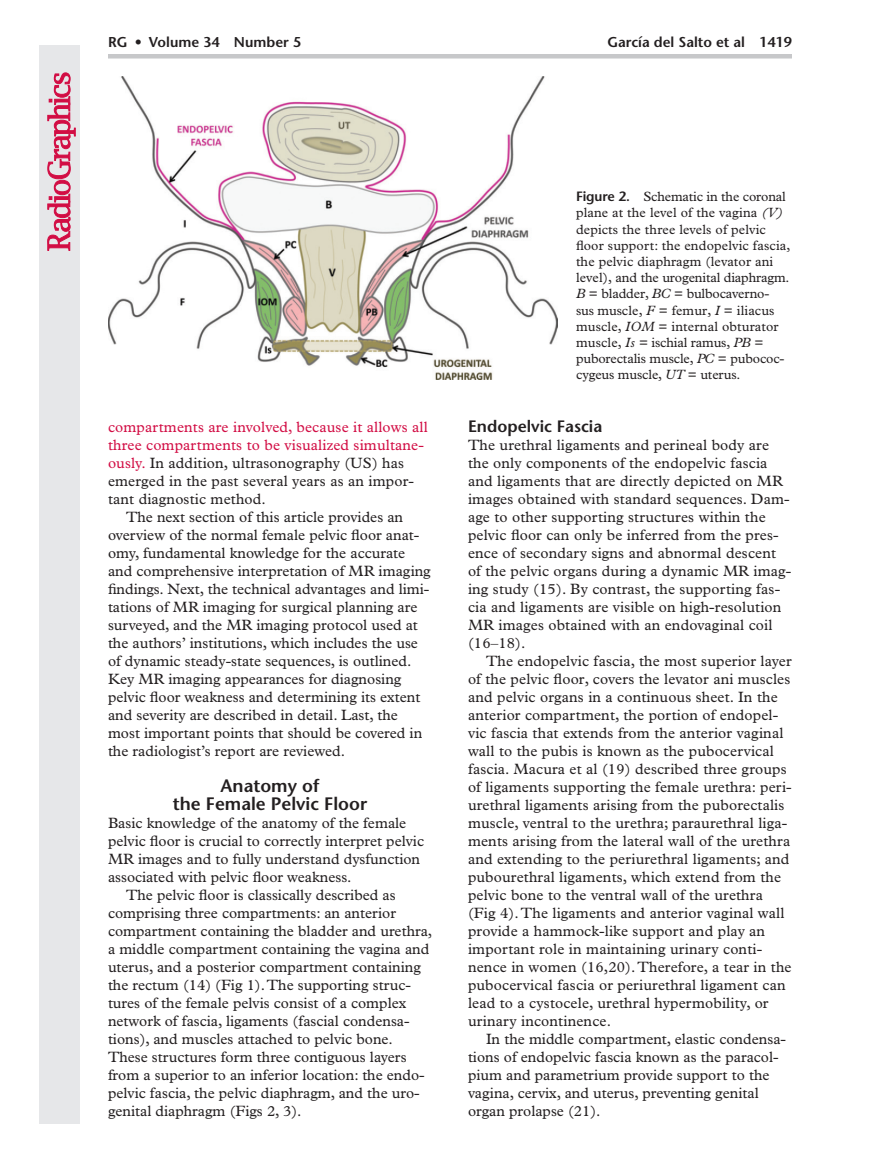
<style>
.page{position:relative;width:891px;height:1175px;background:#fff}
.page>*{position:absolute;margin:0;border:0;box-sizing:border-box;transform-origin:0 0}
.t1{font:600 18px/18px "Stone Sans";color:#231f20;text-align:center}
.t2{font:600 16.5px "Stone Sans";color:#231f20}
.Para_Text{font:15px/18px "Plantin";color:#231f20}
.Flush_Left{font:15px/18px "Plantin";letter-spacing:.01em;color:#231f20}
.Pg_Hdr--author{font:600 14.25px "Stone Sans";color:#231f20}
.Figure_Legend{font:13.5px/16.2px "Plantin";letter-spacing:.01em;color:#231f20}
.s1{color:#d20d44}
.s2{font-family:"Stone Sans";font-weight:600}
.s3{font-style:italic}
</style>
<div class="page">
<div style="left:39px;top:45px;width:40px;height:1078px;background:#e6e7e9"></div>
<svg style="left:47px;top:72px;width:29px;height:179px"></svg>
<hr style="left:108px;top:54px;width:684px;height:4px;background:#c7c8ca">
<img style="left:108px;top:77px;width:450px;height:302px">
<p class="Pg_Hdr--author" style="left:108px;top:33px;width:195px">RG • Volume 34 Number 5</p>
<p class="Pg_Hdr--author" style="left:607px;top:33px;width:186px">García del Salto et al 1419</p>
<p class="Para_Text" style="left:108px;top:418px;width:321px"><span class="s1">compartments are involved, because it allows all three compartments to be visualized simultane&shy;ously.</span> In addition, ultrasonography (US) has emerged in the past several years as an impor&shy;tant diagnostic method.</p>
<p class="Para_Text" style="left:108px;top:508px;width:324px;text-indent:18px">The next section of this article provides an overview of the normal female pelvic floor anat&shy;omy, fundamental knowledge for the accurate and comprehensive interpretation of MR imaging findings. Next, the technical advantages and limi&shy;tations of MR imaging for surgical planning are surveyed, and the MR imaging protocol used at the authors’ institutions, which includes the use of dynamic steady-state sequences, is outlined.<br>Key MR imaging appearances for diagnosing pelvic floor weakness and determining its extent and severity are described in detail. Last, the most important points that should be covered in the radiologist’s report are reviewed.</p>
<h1 class="t1" style="left:173px;top:777px;width:196px">Anatomy of<br>the Female Pelvic Floor</h1>
<p class="Flush_Left" style="left:108px;top:814px;width:318px">Basic knowledge of the anatomy of the female pelvic floor is crucial to correctly interpret pelvic MR images and to fully understand dysfunction associated with pelvic floor weakness.</p>
<p class="Para_Text" style="left:108px;top:886px;width:326px;text-indent:18px">The pelvic floor is classically described as comprising three compartments: an anterior compartment containing the bladder and urethra, a middle compartment containing the vagina and uterus, and a posterior compartment containing the rectum (14) (Fig 1). The supporting struc&shy;tures of the female pelvis consist of a complex network of fascia, ligaments (fascial condensa&shy;tions), and muscles attached to pelvic bone.<br>These structures form three contiguous layers from a superior to an inferior location: the endo&shy;pelvic fascia, the pelvic diaphragm, and the uro&shy;genital diaphragm (Figs 2, 3).</p>
<p class="Figure_Legend" style="left:576px;top:189px;width:216px"><span class="s2">Figure 2.</span> Schematic in the coronal plane at the level of the vagina <span class="s3">(V) </span>depicts the three levels of pelvic floor support: the endopelvic fascia, the pelvic diaphragm (levator ani level), and the urogenital diaphragm.<br><span class="s3">B</span> = bladder, <span class="s3">BC</span> = bulbocaverno&shy;sus muscle, <span class="s3">F</span> = femur, <span class="s3">I</span> = iliacus muscle, <span class="s3">IOM</span> = internal obturator muscle, <span class="s3">Is</span> = ischial ramus, <span class="s3">PB</span> = puborectalis muscle, <span class="s3">PC</span> = pubococ&shy;cygeus muscle, <span class="s3">UT</span> = uterus.</p>
<h2 class="t2" style="left:468px;top:416px;width:136px">Endopelvic Fascia</h2>
<p class="Flush_Left" style="left:468px;top:436px;width:325px">The urethral ligaments and perineal body are the only components of the endopelvic fascia and ligaments that are directly depicted on MR images obtained with standard sequences. Dam&shy;age to other supporting structures within the pelvic floor can only be inferred from the pres&shy;ence of secondary signs and abnormal descent of the pelvic organs during a dynamic MR imag&shy;ing study (15). By contrast, the supporting fas&shy;cia and ligaments are visible on high-resolution MR images obtained with an endovaginal coil (16–18).</p>
<p class="Para_Text" style="left:468px;top:652px;width:325px;text-indent:18px">The endopelvic fascia, the most superior layer of the pelvic floor, covers the levator ani muscles and pelvic organs in a continuous sheet. In the anterior compartment, the portion of endopel&shy;vic fascia that extends from the anterior vaginal wall to the pubis is known as the pubocervical fascia. Macura et al (19) described three groups of ligaments supporting the female urethra: peri&shy;urethral ligaments arising from the puborectalis muscle, ventral to the urethra; paraurethral liga&shy;ments arising from the lateral wall of the urethra and extending to the periurethral ligaments; and pubourethral ligaments, which extend from the pelvic bone to the ventral wall of the urethra (Fig 4). The ligaments and anterior vaginal wall provide a hammock-like support and play an important role in maintaining urinary conti&shy;nence in women (16,20). Therefore, a tear in the pubocervical fascia or periurethral ligament can lead to a cystocele, urethral hypermobility, or urinary incontinence.</p>
<p class="Para_Text" style="left:468px;top:1030px;width:320px;text-indent:18px">In the middle compartment, elastic condensa&shy;tions of endopelvic fascia known as the paracol&shy;pium and parametrium provide support to the vagina, cervix, and uterus, preventing genital organ prolapse (21).</p>
</div>
